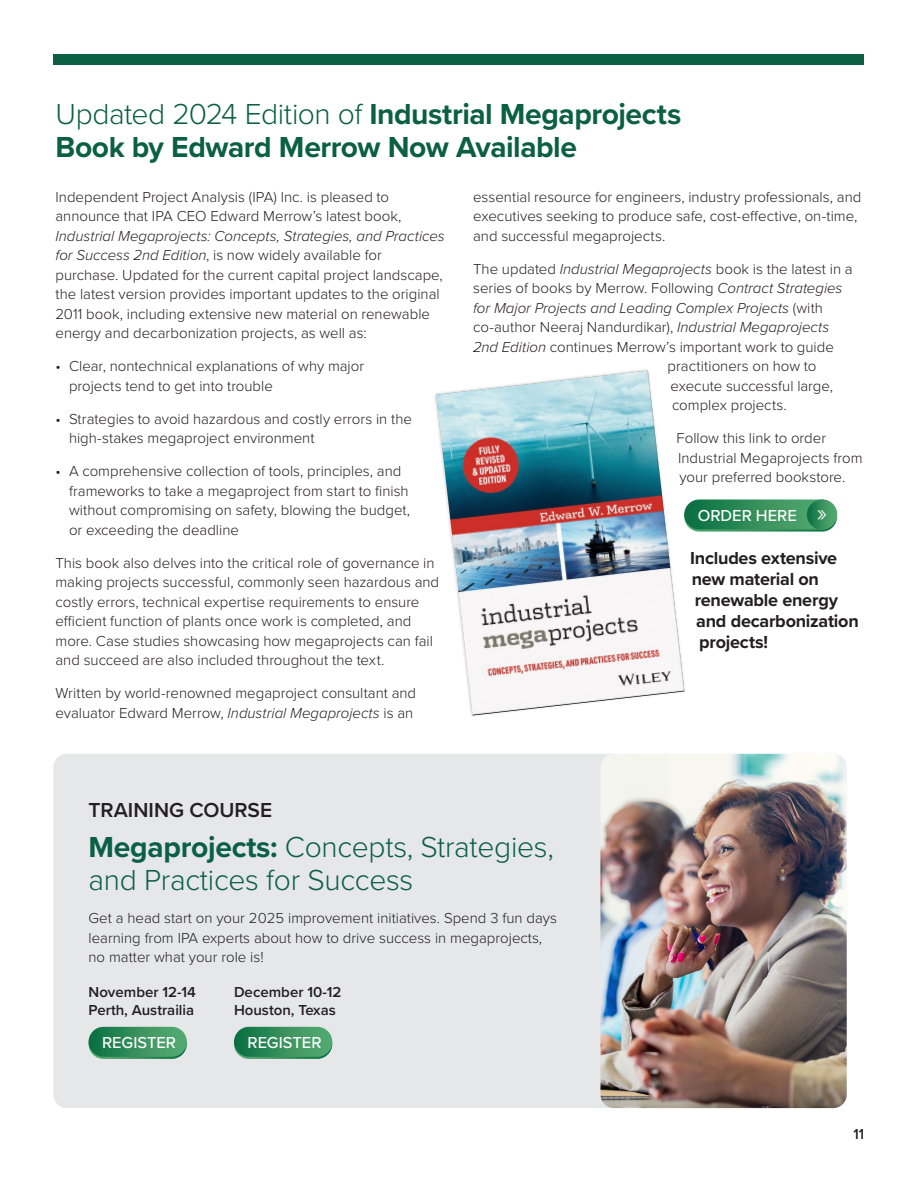
<style>
.page{position:relative;width:918px;height:1188px;background:#fff}
.page>*{position:absolute;margin:0;border:0;box-sizing:border-box;transform-origin:0 0}
._1-head{font:700 30px/33px "Proxima Nova";letter-spacing:-.015em;color:#0b6044}
.indented_body{font:300 30px/33px "Proxima Nova";letter-spacing:-.01em;color:#0b6044}
._2-Sub{font:300 25.5px "Proxima Nova";color:#fff}
.Main_Sub{font:600 21px "Proxima Nova";color:#231f20}
._1-head-2{font:700 18px "Proxima Nova";letter-spacing:-.015em;color:#231f20}
._2-Sub-2{font:500 16.5px "Proxima Nova";color:#fff}
._2-Sub-3{font:300 15px/19.5px "Proxima Nova";color:#231f20}
.indented_body-2{font:300 15px/19.5px "Proxima Nova";color:#231f20}
.indented_body-3{font:600 15px/18px "Proxima Nova";color:#231f20}
._2-Sub-4{font:italic 300 15px "Proxima Nova";color:#231f20}
.t1{font:600 15px "Proxima Nova Cond";color:#231f20}
.s1{font-weight:300}
.s2{font-style:italic}
.s3{font-style:normal}
.s4{font-weight:700}
</style>
<div class="page">
<div style="left:53px;top:54px;width:811px;height:11px;background:#0b6044"></div>
<div style="left:53px;top:754px;width:794px;height:354px;background:#e6e7e9;border-radius:14px"></div>
<img style="left:600px;top:754px;width:247px;height:354px">
<svg style="left:89px;top:1029px;width:98px;height:30px"></svg>
<div style="left:89px;top:1027px;width:98px;height:30px;background:linear-gradient(to right,#0e7143,#5aad74);border-radius:15px"></div>
<svg style="left:234px;top:1029px;width:98px;height:30px"></svg>
<div style="left:234px;top:1027px;width:98px;height:30px;background:linear-gradient(to right,#0d7143,#5aad74);border-radius:15px"></div>
<img style="left:436px;top:371px;width:248px;height:345px">
<svg style="left:684px;top:502px;width:153px;height:30px"></svg>
<svg style="left:684px;top:500px;width:153px;height:30px;background:#2f8b58"></svg>
<div style="left:807px;top:500px;width:30px;height:30px;background:linear-gradient(to right,#0e7143,#57aa71);border-radius:15px"></div>
<p class="_1-head" style="left:56px;top:97px;width:627px"><span class="s1">Updated 2024 Edition of</span> Industrial Megaprojects<br>Book by Edward Merrow Now Available</p>
<p class="_2-Sub-3" style="left:56px;top:186px;width:391px">Independent Project Analysis (IPA) Inc. is pleased to announce that IPA CEO Edward Merrow’s latest book, <span class="s2">Industrial Megaprojects: Concepts, Strategies, and Practices for Success 2nd Edition</span>, is now widely available for purchase. Updated for the current capital project landscape, the latest version provides important updates to the original 2011 book, including extensive new material on renewable energy and decarbonization projects, as well as:</p>
<p class="_2-Sub-3" style="left:69px;top:356px;width:297px;text-indent:-14px">• Clear, nontechnical explanations of why major projects tend to get into trouble</p>
<p class="_2-Sub-3" style="left:69px;top:408px;width:345px;text-indent:-14px">• Strategies to avoid hazardous and costly errors in the high-stakes megaproject environment</p>
<p class="_2-Sub-3" style="left:69px;top:461px;width:343px;text-indent:-14px">• A comprehensive collection of tools, principles, and frameworks to take a megaproject from start to finish without compromising on safety, blowing the budget, or exceeding the deadline</p>
<p class="_2-Sub-3" style="left:56px;top:552px;width:385px">This book also delves into the critical role of governance in making projects successful, commonly seen hazardous and costly errors, technical expertise requirements to ensure efficient function of plants once work is completed, and more. Case studies showcasing how megaprojects can fail and succeed are also included throughout the text.</p>
<p class="_2-Sub-3" style="left:56px;top:683px;width:362px">Written by world-renowned megaproject consultant and evaluator Edward Merrow, <span class="s2">Industrial Megaprojects</span> is an</p>
<p class="_2-Sub-3" style="left:473px;top:186px;width:390px">essential resource for engineers, industry professionals, and executives seeking to produce safe, cost-effective, on-time, and successful megaprojects.</p>
<p class="_2-Sub-3" style="left:473px;top:258px;width:381px">The updated <span class="s2">Industrial Megaprojects</span> book is the latest in a</p>
<p class="_2-Sub-3" style="left:473px;top:278px;width:371px">series of books by Merrow. Following <span class="s2">Contract Strategies</span></p>
<p class="_2-Sub-4" style="left:473px;top:297px;width:351px">for Major Projects and Leading Complex Projects <span class="s3">(with</span></p>
<p class="_2-Sub-3" style="left:473px;top:317px;width:358px">co-author Neeraj Nandurdikar), <span class="s2">Industrial Megaprojects</span></p>
<p class="_2-Sub-3" style="left:473px;top:336px;width:362px"><span class="s2">2nd Edition</span> continues Merrow’s important work to guide</p>
<p class="_2-Sub-3" style="left:668px;top:356px;width:151px">practitioners on how to</p>
<p class="_2-Sub-3" style="left:670px;top:375px;width:164px">execute successful large,</p>
<p class="_2-Sub-3" style="left:672px;top:395px;width:116px">complex projects.</p>
<p class="_2-Sub-3" style="left:676px;top:428px;width:188px">Follow this link to order<br>Industrial Megaprojects from your preferred bookstore.</p>
<p class="_2-Sub-2" style="left:698px;top:503px;width:101px">ORDER HERE</p>
<p class="_2-Sub" style="left:817px;top:494px;width:12px">»</p>
<p class="_1-head-2" style="left:690px;top:545px;width:149px">Includes extensive</p>
<p class="_1-head-2" style="left:692px;top:566px;width:129px">new material on</p>
<p class="_1-head-2" style="left:695px;top:587px;width:145px">renewable energy</p>
<p class="_1-head-2" style="left:696px;top:608px;width:164px">and decarbonization</p>
<p class="_1-head-2" style="left:699px;top:629px;width:70px">projects!</p>
<p class="Main_Sub" style="left:89px;top:794px;width:185px">TRAINING COURSE</p>
<p class="indented_body" style="left:89px;top:829px;width:467px"><span class="s4">Megaprojects:</span> Concepts, Strategies, and Practices for Success</p>
<p class="indented_body-2" style="left:89px;top:908px;width:470px">Get a head start on your 2025 improvement initiatives. Spend 3 fun days learning from IPA experts about how to drive success in megaprojects, no matter what your role is!</p>
<p class="indented_body-3" style="left:234px;top:983px;width:109px">December 10-12<br>Houston, Texas</p>
<p class="indented_body-3" style="left:89px;top:983px;width:109px">November 12-14<br>Perth, Austrailia</p>
<p class="_2-Sub-2" style="left:102px;top:1031px;width:76px">REGISTER</p>
<p class="_2-Sub-2" style="left:248px;top:1031px;width:76px">REGISTER</p>
<p class="t1" style="left:853px;top:1123px;width:12px">11</p>
</div>
